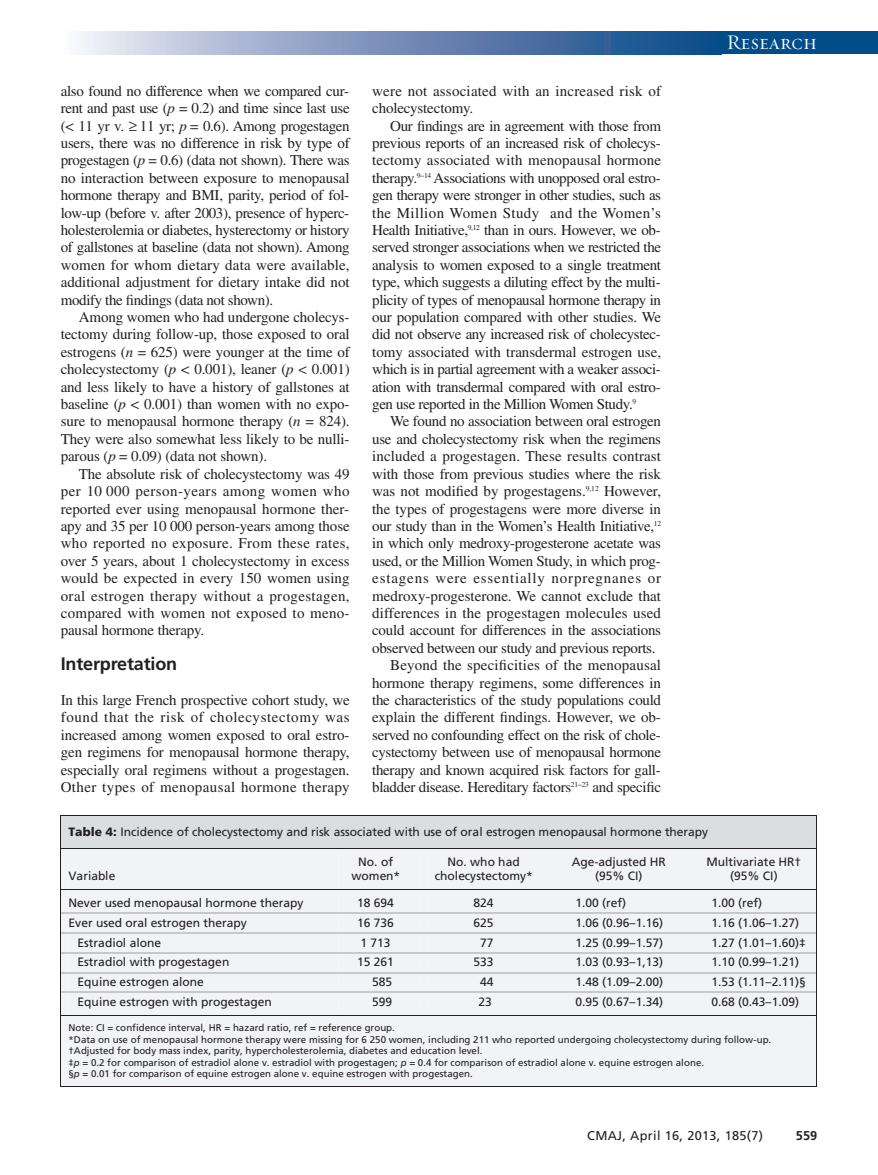
<style>
.page{position:relative;width:878px;height:1175px;background:#fff}
.page>*{position:absolute;margin:0;border:0;box-sizing:border-box;transform-origin:0 0}
.t1{font:21px "Requiem Display HTF Small Caps";letter-spacing:.005em;color:#fff}
.t2{font:700 18px "Frutiger LT Std";letter-spacing:-.01em;color:#231f20}
.t3{font:15px/17.4px "Times LT Std";letter-spacing:-.015em;color:#231f20;text-align:justify}
.t4{font:15px "Times LT Std";letter-spacing:.01em;color:#231f20}
.t5{font:15px/17.4px "Times LT Std";letter-spacing:.015em;color:#231f20}
.t6{font:15px "Times LT Std";letter-spacing:.055em;color:#231f20}
.t7{font:12.75px "Frutiger LT Std";letter-spacing:.025em;color:#231f20}
.t8{font:700 12.75px "Frutiger LT Std";color:#231f20}
.t9{font:12px/14.2px "Frutiger";color:#231f20;text-align:center}
.t10{font:9.75px/11.6px "Frutiger";color:#231f20}
.s1{font-style:italic}
.s2{font-weight:900}
</style>
<div class="page">
<div style="left:715px;top:32px;width:163px;height:22px;background:#014c89"></div>
<svg style="left:81px;top:32px;width:634px;height:22px;background:#7792ba"></svg>
<svg style="left:61px;top:1016px;width:755px;height:69px"></svg>
<div style="left:69px;top:1016px;width:739px;height:17px;background:#f2f3f4"></div>
<div style="left:69px;top:1033px;width:739px;height:12px;background:#f2f3f4"></div>
<div style="left:69px;top:1045px;width:739px;height:11px;background:#f2f3f4"></div>
<div style="left:69px;top:1056px;width:739px;height:12px;background:#f2f3f4"></div>
<div style="left:69px;top:1068px;width:739px;height:17px;background:#f2f3f4"></div>
<svg style="left:60px;top:815px;width:757px;height:201px"></svg>
<hr style="left:60px;top:1016px;width:1px;height:69px;background:#231f20">
<hr style="left:61px;top:1085px;width:755px;height:1px;background:#231f20">
<hr style="left:816px;top:1016px;width:1px;height:69px;background:#231f20">
<p class="t3" style="left:61px;top:84px;width:290px">also found no difference when we compared cur&shy;rent and past use (<span class="s1">p</span> = 0.2) and time since last use (&lt; 11 yr v. ≥ 11 yr; <span class="s1">p</span> = 0.6). Among progestagen users, there was no difference in risk by type of progestagen (<span class="s1">p</span> = 0.6) (data not shown). There was no interaction between exposure to menopausal hormone therapy and BMI, parity, period of fol&shy;low-up (before v. after 2003), presence of hyperc&shy;holesterolemia or diabetes, hysterectomy or history of gallstones at baseline (data not shown). Among women for whom dietary data were available, additional adjustment for dietary intake did not modify the findings (data not shown).</p>
<p class="t3" style="left:61px;top:310px;width:290px;text-indent:18px">Among women who had undergone cholecys&shy;tectomy during follow-up, those exposed to oral estrogens (<span class="s1">n</span> = 625) were younger at the time of cholecystectomy (<span class="s1">p</span> &lt; 0.001), leaner (<span class="s1">p</span> &lt; 0.001) and less likely to have a history of gallstones at baseline (<span class="s1">p</span> &lt; 0.001) than women with no expo&shy;sure to menopausal hormone therapy (<span class="s1">n</span> = 824).<br>They were also somewhat less likely to be nulli&shy;parous (<span class="s1">p</span> = 0.09) (data not shown).</p>
<p class="t3" style="left:61px;top:466px;width:290px;text-indent:18px">The absolute risk of cholecystectomy was 49 per 10 000 person-years among women who reported ever using menopausal hormone ther&shy;apy and 35 per 10 000 person-years among those who reported no exposure. From these rates, over 5 years, about 1 cholecystectomy in excess would be expected in every 150 women using oral estrogen therapy without a progestagen, compared with women not exposed to meno&shy;pausal hormone therapy.</p>
<p class="t2" style="left:61px;top:656px;width:118px">Interpretation</p>
<p class="t3" style="left:61px;top:693px;width:290px">In this large French prospective cohort study, we found that the risk of cholecystectomy was increased among women exposed to oral estro&shy;gen regimens for menopausal hormone therapy, especially oral regimens without a progestagen.<br>Other types of menopausal hormone therapy</p>
<p class="t5" style="left:372px;top:84px;width:290px">were not associated with an increased risk of cholecystectomy.</p>
<p class="t3" style="left:372px;top:118px;width:290px;text-indent:18px">Our findings are in agreement with those from previous reports of an increased risk of cholecys&shy;tectomy associated with menopausal hormone therapy.<sup>9−14</sup> Associations with unopposed oral estro&shy;gen therapy were stronger in other studies, such as the Million Women Study and the Women’s Health Initiative,<sup>9,12</sup> than in ours. However, we ob&shy;served stronger associations when we restricted the analysis to women exposed to a single treatment type, which suggests a diluting effect by the multi&shy;plicity of types of menopausal hormone therapy in our population compared with other studies. We did not observe any increased risk of cholecystec&shy;tomy associated with transdermal estrogen use, which is in partial agreement with a weaker associ&shy;ation with transdermal compared with oral estro&shy;gen use reported in the Million Women Study.<sup>9</sup></p>
<p class="t3" style="left:390px;top:414px;width:272px">We found no association between oral estrogen</p>
<p class="t3" style="left:372px;top:432px;width:290px">use and cholecystectomy risk when the regimens</p>
<p class="t4" style="left:372px;top:451px;width:290px">included a progestagen. These results contrast</p>
<p class="t3" style="left:372px;top:466px;width:290px">with those from previous studies where the risk</p>
<p class="t3" style="left:372px;top:484px;width:290px">was not modified by progestagens.<sup>9,12</sup> However,</p>
<p class="t3" style="left:372px;top:501px;width:290px">the types of progestagens were more diverse in</p>
<p class="t3" style="left:372px;top:519px;width:290px">our study than in the Women’s Health Initiative,<sup>12</sup></p>
<p class="t3" style="left:372px;top:536px;width:290px">in which only medroxy-progesterone acetate was</p>
<p class="t3" style="left:372px;top:553px;width:290px">used, or the Million Women Study, in which prog-</p>
<p class="t6" style="left:372px;top:573px;width:290px">estagens were essentially norpregnanes or</p>
<p class="t3" style="left:372px;top:588px;width:290px">medroxy-progesterone. We cannot exclude that</p>
<p class="t4" style="left:372px;top:607px;width:290px">differences in the progestagen molecules used</p>
<p class="t3" style="left:372px;top:623px;width:290px">could account for differences in the associations</p>
<p class="t3" style="left:372px;top:640px;width:285px">observed between our study and previous reports.</p>
<p class="t4" style="left:390px;top:660px;width:272px">Beyond the specificities of the menopausal</p>
<p class="t3" style="left:372px;top:675px;width:290px">hormone therapy regimens, some differences in</p>
<p class="t3" style="left:372px;top:693px;width:290px">the characteristics of the study populations could</p>
<p class="t3" style="left:372px;top:710px;width:290px">explain the different findings. However, we ob-</p>
<p class="t3" style="left:372px;top:727px;width:290px">served no confounding effect on the risk of chole-</p>
<p class="t3" style="left:372px;top:745px;width:290px">cystectomy between use of menopausal hormone</p>
<p class="t3" style="left:372px;top:762px;width:290px">therapy and known acquired risk factors for gall-</p>
<p class="t3" style="left:372px;top:780px;width:290px">bladder disease. Hereditary factors<sup>21−23</sup> and specific</p>
<h1 class="t1" style="left:726px;top:30px;width:92px">Research</h1>
<p class="t9" style="left:69px;top:825px;width:641px"><span class="s2">Table 4:</span> Incidence of cholecystectomy and risk associated with use of oral estrogen menopausal hormone therapy</p>
<p class="t9" style="left:69px;top:869px;width:48px">Variable</p>
<p class="t9" style="left:351px;top:855px;width:50px">No. of women*</p>
<p class="t9" style="left:434px;top:855px;width:100px">No. who had cholecystectomy*</p>
<p class="t9" style="left:571px;top:855px;width:96px">Age-adjusted HR (95% CI)</p>
<p class="t9" style="left:706px;top:855px;width:96px">Multivariate HR† (95% CI)</p>
<p class="t9" style="left:69px;top:896px;width:236px">Never used menopausal hormone therapy</p>
<p class="t9" style="left:357px;top:896px;width:38px">18 694</p>
<p class="t9" style="left:473px;top:896px;width:22px">824</p>
<p class="t9" style="left:575px;top:896px;width:52px">1.00 (ref)</p>
<p class="t9" style="left:711px;top:896px;width:52px">1.00 (ref)</p>
<p class="t9" style="left:69px;top:916px;width:180px">Ever used oral estrogen therapy</p>
<p class="t9" style="left:357px;top:916px;width:38px">16 736</p>
<p class="t9" style="left:473px;top:916px;width:22px">625</p>
<p class="t9" style="left:575px;top:916px;width:89px">1.06 (0.96–1.16)</p>
<p class="t9" style="left:711px;top:916px;width:89px">1.16 (1.06–1.27)</p>
<p class="t9" style="left:78px;top:936px;width:85px">Estradiol alone</p>
<p class="t9" style="left:360px;top:936px;width:31px">1 713</p>
<p class="t9" style="left:480px;top:936px;width:15px">77</p>
<p class="t9" style="left:575px;top:936px;width:89px">1.25 (0.99–1.57)</p>
<p class="t9" style="left:711px;top:936px;width:96px">1.27 (1.01–1.60)‡</p>
<p class="t9" style="left:78px;top:956px;width:153px">Estradiol with progestagen</p>
<p class="t9" style="left:357px;top:956px;width:38px">15 261</p>
<p class="t9" style="left:473px;top:956px;width:22px">533</p>
<p class="t9" style="left:575px;top:956px;width:89px">1.03 (0.93–1,13)</p>
<p class="t9" style="left:711px;top:956px;width:89px">1.10 (0.99–1.21)</p>
<p class="t9" style="left:78px;top:975px;width:128px">Equine estrogen alone</p>
<p class="t9" style="left:372px;top:975px;width:22px">585</p>
<p class="t9" style="left:480px;top:975px;width:15px">44</p>
<p class="t9" style="left:575px;top:975px;width:89px">1.48 (1.09–2.00)</p>
<p class="t9" style="left:711px;top:975px;width:96px">1.53 (1.11–2.11)§</p>
<p class="t9" style="left:78px;top:996px;width:196px">Equine estrogen with progestagen</p>
<p class="t9" style="left:372px;top:996px;width:22px">599</p>
<p class="t9" style="left:478px;top:996px;width:15px">23</p>
<p class="t9" style="left:575px;top:996px;width:89px">0.95 (0.67–1.34)</p>
<p class="t9" style="left:711px;top:996px;width:89px">0.68 (0.43–1.09)</p>
<p class="t10" style="left:69px;top:1022px;width:704px">Note: CI = confidence interval, HR = hazard ratio, ref = reference group.<br>*Data on use of menopausal hormone therapy were missing for 6 250 women, including 211 who reported undergoing cholecystectomy during follow-up. †Adjusted for body mass index, parity, hypercholesterolemia, diabetes and education level.<br>‡<span class="s1">p</span> = 0.2 for comparison of estradiol alone v. estradiol with progestagen; <span class="s1">p</span> = 0.4 for comparison of estradiol alone v. equine estrogen alone.<br>§<span class="s1">p</span> = 0.01 for comparison of equine estrogen alone v. equine estrogen with progestagen.</p>
<p class="t7" style="left:587px;top:1130px;width:177px">CMAJ, April 16, 2013, 185(7)</p>
<p class="t8" style="left:795px;top:1130px;width:23px">559</p>
</div>
